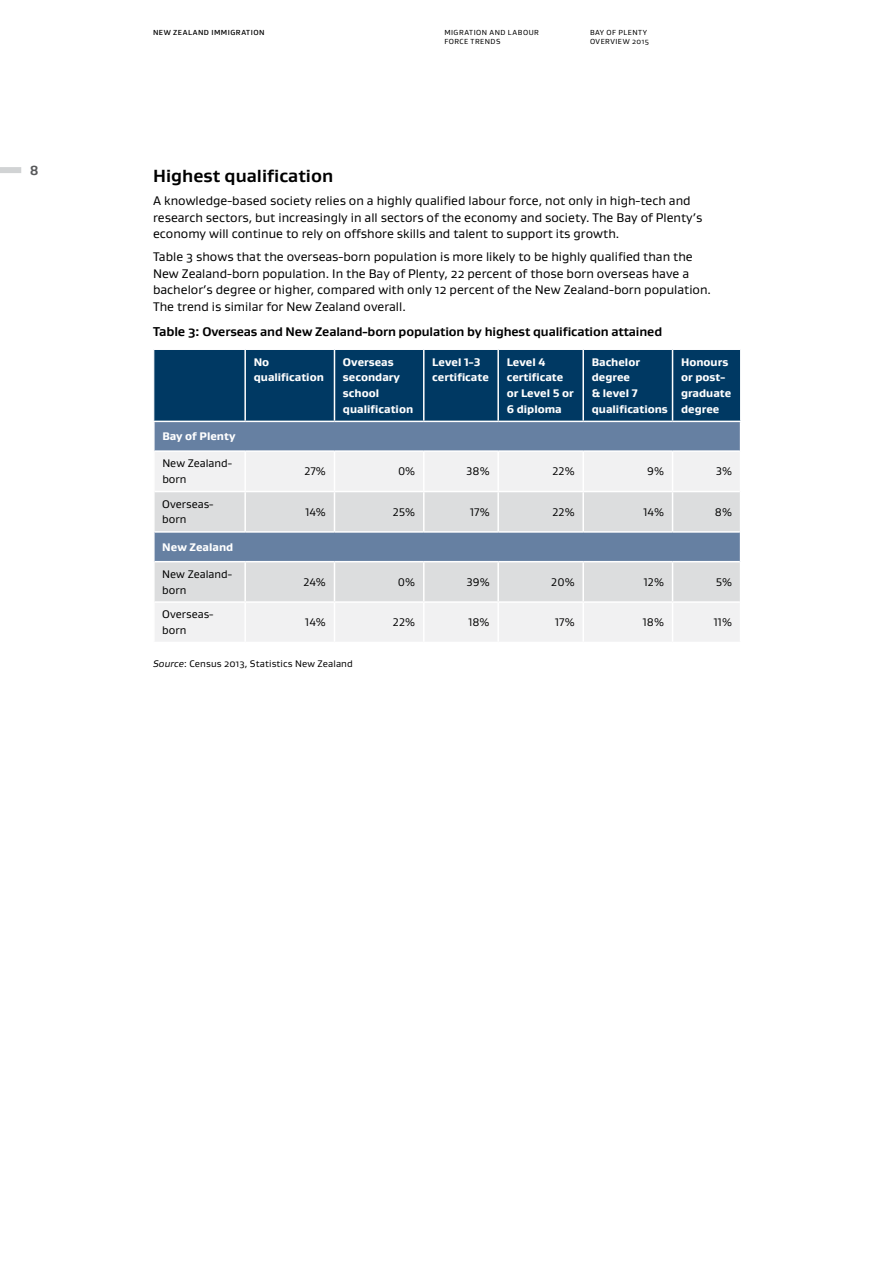
<style>
.page{position:relative;width:893px;height:1263px;background:#fff}
.page>*{position:absolute;margin:0;border:0;box-sizing:border-box;transform-origin:0 0}
.t1{font:700 18px "Gustan";color:#000}
.t2{font:700 13.5px "Gustan";color:#58595b}
.t3{font:12.75px/16.5px "Gustan";color:#000}
.t4{font:700 12.75px "Gustan";letter-spacing:-.01em;color:#000}
.t5{font:800 11.25px/15.8px "Gustan";color:#fff}
.t6{font:11.25px/15.8px "Gustan";color:#000}
.t7{font:9.75px "Gustan";letter-spacing:.01em;color:#000}
.t8{font:7.5px/9px "Gustan";letter-spacing:.065em;color:#000}
.t9{font:500 7.5px "Gustan";letter-spacing:.06em;color:#000}
.s1{font-size:13.2px}
.s2{font-style:italic}
</style>
<div class="page">
<div style="left:0;top:167px;width:21px;height:6px;background:#d1d3d4"></div>
<div style="left:155px;top:452px;width:585px;height:190px;background:#f1f1f2"></div>
<svg style="left:155px;top:492px;width:585px;height:109px;background:#bcc4ce"></svg>
<svg style="left:154px;top:349px;width:587px;height:102px;background:#215077"></svg>
<hr style="left:244px;top:350px;width:2px;height:71px;background:#fff">
<hr style="left:334px;top:350px;width:1px;height:71px;background:#fff">
<hr style="left:423px;top:350px;width:2px;height:71px;background:#fff">
<hr style="left:497px;top:350px;width:2px;height:71px;background:#fff">
<hr style="left:582px;top:350px;width:2px;height:71px;background:#fff">
<hr style="left:672px;top:350px;width:1px;height:71px;background:#fff">
<hr style="left:153px;top:421px;width:92px;height:1px;background:#fff">
<hr style="left:245px;top:421px;width:89px;height:1px;background:#fff">
<hr style="left:334px;top:421px;width:90px;height:1px;background:#fff">
<hr style="left:424px;top:421px;width:74px;height:1px;background:#fff">
<hr style="left:498px;top:421px;width:85px;height:1px;background:#fff">
<hr style="left:583px;top:421px;width:89px;height:1px;background:#fff">
<hr style="left:672px;top:421px;width:69px;height:1px;background:#fff">
<hr style="left:155px;top:450px;width:90px;height:2px;background:#fff">
<hr style="left:245px;top:450px;width:89px;height:2px;background:#fff">
<hr style="left:244px;top:452px;width:2px;height:39px;background:#fff">
<hr style="left:334px;top:450px;width:90px;height:2px;background:#fff">
<hr style="left:334px;top:452px;width:1px;height:39px;background:#fff">
<hr style="left:424px;top:450px;width:74px;height:2px;background:#fff">
<hr style="left:423px;top:452px;width:2px;height:39px;background:#fff">
<hr style="left:498px;top:450px;width:85px;height:2px;background:#fff">
<hr style="left:497px;top:452px;width:2px;height:39px;background:#fff">
<hr style="left:583px;top:450px;width:89px;height:2px;background:#fff">
<hr style="left:582px;top:452px;width:2px;height:39px;background:#fff">
<hr style="left:672px;top:450px;width:68px;height:2px;background:#fff">
<hr style="left:672px;top:452px;width:1px;height:39px;background:#fff">
<hr style="left:155px;top:491px;width:90px;height:1px;background:#fff">
<hr style="left:245px;top:491px;width:89px;height:1px;background:#fff">
<hr style="left:244px;top:492px;width:2px;height:39px;background:#fff">
<hr style="left:334px;top:491px;width:90px;height:1px;background:#fff">
<hr style="left:334px;top:492px;width:1px;height:39px;background:#fff">
<hr style="left:424px;top:491px;width:74px;height:1px;background:#fff">
<hr style="left:423px;top:492px;width:2px;height:39px;background:#fff">
<hr style="left:498px;top:491px;width:85px;height:1px;background:#fff">
<hr style="left:497px;top:492px;width:2px;height:39px;background:#fff">
<hr style="left:583px;top:491px;width:89px;height:1px;background:#fff">
<hr style="left:582px;top:492px;width:2px;height:39px;background:#fff">
<hr style="left:672px;top:491px;width:68px;height:1px;background:#fff">
<hr style="left:672px;top:492px;width:1px;height:39px;background:#fff">
<hr style="left:155px;top:531px;width:90px;height:2px;background:#fff">
<hr style="left:245px;top:531px;width:89px;height:2px;background:#fff">
<hr style="left:334px;top:531px;width:90px;height:2px;background:#fff">
<hr style="left:424px;top:531px;width:74px;height:2px;background:#fff">
<hr style="left:498px;top:531px;width:85px;height:2px;background:#fff">
<hr style="left:583px;top:531px;width:89px;height:2px;background:#fff">
<hr style="left:672px;top:531px;width:68px;height:2px;background:#fff">
<hr style="left:155px;top:561px;width:90px;height:1px;background:#fff">
<hr style="left:245px;top:561px;width:89px;height:1px;background:#fff">
<hr style="left:244px;top:562px;width:2px;height:39px;background:#fff">
<hr style="left:334px;top:561px;width:90px;height:1px;background:#fff">
<hr style="left:334px;top:562px;width:1px;height:39px;background:#fff">
<hr style="left:424px;top:561px;width:74px;height:1px;background:#fff">
<hr style="left:423px;top:562px;width:2px;height:39px;background:#fff">
<hr style="left:498px;top:561px;width:85px;height:1px;background:#fff">
<hr style="left:497px;top:562px;width:2px;height:39px;background:#fff">
<hr style="left:583px;top:561px;width:89px;height:1px;background:#fff">
<hr style="left:582px;top:562px;width:2px;height:39px;background:#fff">
<hr style="left:672px;top:561px;width:68px;height:1px;background:#fff">
<hr style="left:672px;top:562px;width:1px;height:39px;background:#fff">
<hr style="left:155px;top:601px;width:90px;height:2px;background:#fff">
<hr style="left:245px;top:601px;width:89px;height:2px;background:#fff">
<hr style="left:244px;top:603px;width:2px;height:39px;background:#fff">
<hr style="left:334px;top:601px;width:90px;height:2px;background:#fff">
<hr style="left:334px;top:603px;width:1px;height:39px;background:#fff">
<hr style="left:424px;top:601px;width:74px;height:2px;background:#fff">
<hr style="left:423px;top:603px;width:2px;height:39px;background:#fff">
<hr style="left:498px;top:601px;width:85px;height:2px;background:#fff">
<hr style="left:497px;top:603px;width:2px;height:39px;background:#fff">
<hr style="left:583px;top:601px;width:89px;height:2px;background:#fff">
<hr style="left:582px;top:603px;width:2px;height:39px;background:#fff">
<hr style="left:672px;top:601px;width:68px;height:2px;background:#fff">
<hr style="left:672px;top:603px;width:1px;height:39px;background:#fff">
<p class="t2" style="left:30px;top:161px;width:10px">8</p>
<p class="t9" style="left:153px;top:27px;width:113px">NEW ZEALAND IMMIGRATION</p>
<p class="t8" style="left:590px;top:28px;width:61px">BAY OF PLENTY<br>OVERVIEW 2015</p>
<p class="t8" style="left:444px;top:28px;width:96px">MIGRATION AND LABOUR<br>FORCE TRENDS</p>
<h1 class="t1" style="left:153px;top:164px;width:182px">Highest qualification</h1>
<p class="t3" style="left:153px;top:192px;width:551px">A knowledge-based society relies on a highly qualified labour force, not only in high-tech and research sectors, but increasingly in all sectors of the economy and society. The Bay of Plenty’s economy will continue to rely on offshore skills and talent to support its growth.</p>
<p class="t3" style="left:153px;top:248px;width:559px">Table 3 shows that the overseas-born population is more likely to be highly qualified than the New Zealand-born population. In the Bay of Plenty, 22 percent of those born overseas have a bachelor’s degree or higher, compared with only 12 percent of the New Zealand-born population.<br>The trend is similar for New Zealand overall.</p>
<p class="t4" style="left:153px;top:324px;width:511px"><span class="s1">Table 3:</span> Overseas and New Zealand-born population by highest qualification attained</p>
<p class="t5" style="left:254px;top:354px;width:72px">No qualification</p>
<p class="t5" style="left:343px;top:354px;width:72px">Overseas secondary school qualification</p>
<p class="t5" style="left:432px;top:354px;width:58px">Level 1-3 certificate</p>
<p class="t5" style="left:507px;top:354px;width:69px">Level 4 certificate or Level 5 or<br>6 diploma</p>
<p class="t5" style="left:592px;top:354px;width:78px">Bachelor degree<br>&amp; level 7 qualifications</p>
<p class="t5" style="left:681px;top:354px;width:52px">Honours or post&shy;graduate degree</p>
<p class="t5" style="left:162px;top:428px;width:75px">Bay of Plenty</p>
<p class="t6" style="left:162px;top:455px;width:71px">New Zealand&shy;born</p>
<p class="t6" style="left:304px;top:463px;width:23px">27%</p>
<p class="t6" style="left:398px;top:463px;width:19px">0%</p>
<p class="t6" style="left:466px;top:463px;width:25px">38%</p>
<p class="t6" style="left:552px;top:463px;width:24px">22%</p>
<p class="t6" style="left:647px;top:463px;width:18px">9%</p>
<p class="t6" style="left:716px;top:463px;width:18px">3%</p>
<p class="t6" style="left:162px;top:496px;width:53px">Overseas&shy;born</p>
<p class="t6" style="left:305px;top:503px;width:22px">14%</p>
<p class="t6" style="left:393px;top:503px;width:24px">25%</p>
<p class="t6" style="left:470px;top:503px;width:21px">17%</p>
<p class="t6" style="left:552px;top:503px;width:24px">22%</p>
<p class="t6" style="left:643px;top:503px;width:22px">14%</p>
<p class="t6" style="left:715px;top:503px;width:19px">8%</p>
<p class="t5" style="left:162px;top:539px;width:73px">New Zealand</p>
<p class="t6" style="left:162px;top:566px;width:71px">New Zealand&shy;born</p>
<p class="t6" style="left:303px;top:574px;width:24px">24%</p>
<p class="t6" style="left:398px;top:574px;width:19px">0%</p>
<p class="t6" style="left:467px;top:574px;width:25px">39%</p>
<p class="t6" style="left:551px;top:574px;width:25px">20%</p>
<p class="t6" style="left:644px;top:574px;width:22px">12%</p>
<p class="t6" style="left:716px;top:574px;width:18px">5%</p>
<p class="t6" style="left:162px;top:606px;width:53px">Overseas&shy;born</p>
<p class="t6" style="left:305px;top:614px;width:22px">14%</p>
<p class="t6" style="left:393px;top:614px;width:24px">22%</p>
<p class="t6" style="left:468px;top:614px;width:23px">18%</p>
<p class="t6" style="left:555px;top:614px;width:21px">17%</p>
<p class="t6" style="left:643px;top:614px;width:23px">18%</p>
<p class="t6" style="left:714px;top:614px;width:20px">11%</p>
<p class="t7" style="left:153px;top:658px;width:201px"><span class="s2">Source</span>: Census 2013, Statistics New Zealand</p>
</div>
